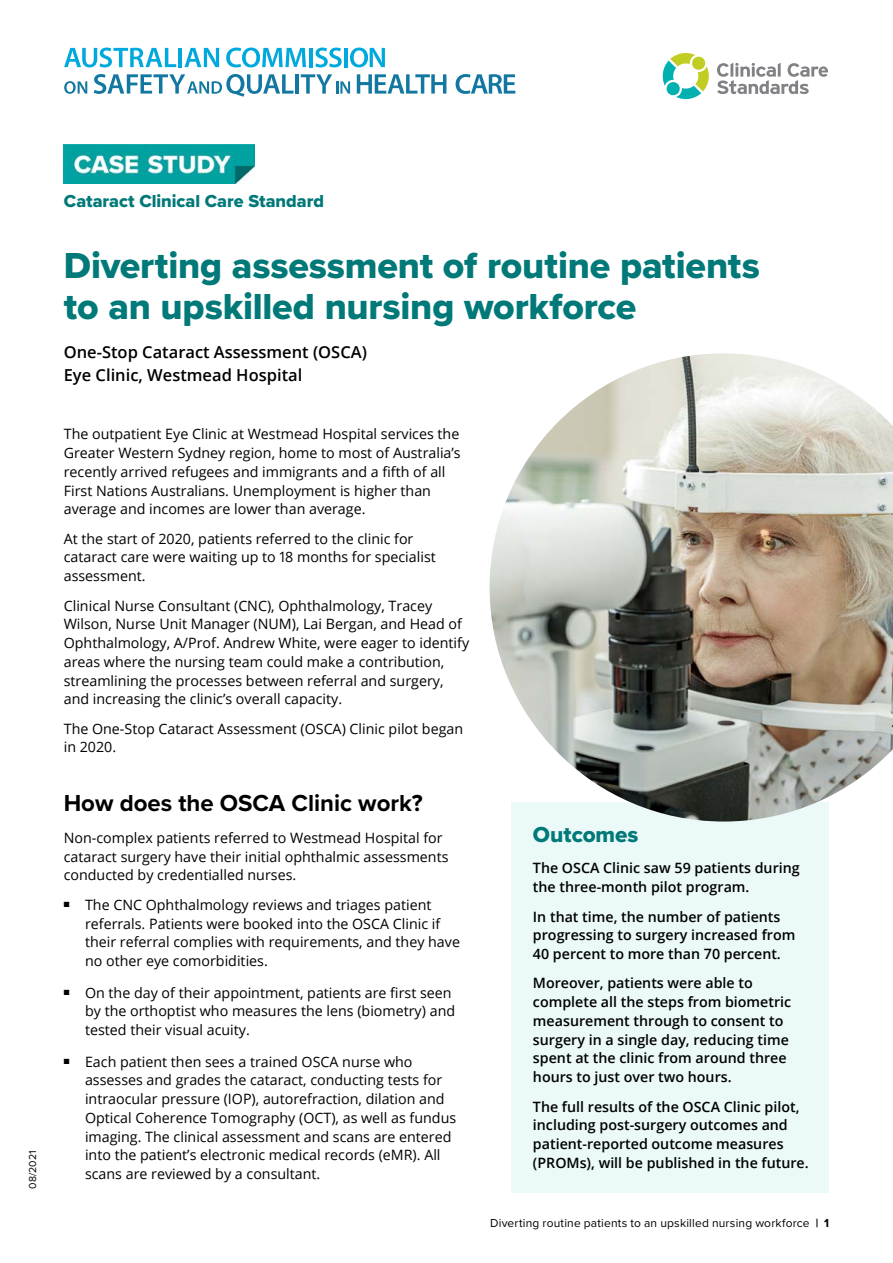
<style>
.page{position:relative;width:893px;height:1263px;background:#fff}
.page>*{position:absolute;margin:0;border:0;box-sizing:border-box;transform-origin:0 0}
.Title___Heading_1{font:37.5px/40.5px "Proxima Nova Extrabld";letter-spacing:-.005em;color:#007978}
.Heading_2__span{font:700 24px "Proxima Nova";color:#000}
.Box_Heading{font:22.5px "Proxima Nova Extrabld";color:#007978}
.Title___CCS_name{font:18px "Proxima Nova Extrabld";letter-spacing:-.005em;color:#007978}
.Intro_Para{font:600 16.5px/22.5px "Open Sans";color:#000}
.Bullet_Last{font:14.25px/18.8px "Open Sans";color:#000}
.Box_Text{font:600 14.25px/18.8px "Open Sans";color:#000}
.t1{font:12px "Proxima Nova";letter-spacing:.015em;color:#000}
.t2{font:10.5px "Proxima Nova";color:#000}
.s1{font-weight:700}
</style>
<div class="page">
<svg style="left:64px;top:48px;width:112px;height:19px"></svg>
<hr style="left:179px;top:48px;width:3px;height:19px;background:#00a9dd">
<svg style="left:185px;top:48px;width:34px;height:19px"></svg>
<svg style="left:226px;top:48px;width:80px;height:19px"></svg>
<hr style="left:309px;top:48px;width:4px;height:19px;background:#00a9dd">
<svg style="left:315px;top:48px;width:27px;height:19px"></svg>
<hr style="left:344px;top:48px;width:4px;height:19px;background:#00a9dd">
<svg style="left:350px;top:48px;width:35px;height:19px"></svg>
<svg style="left:64px;top:81px;width:23px;height:13px"></svg>
<svg style="left:94px;top:74px;width:199px;height:23px"></svg>
<hr style="left:295px;top:74px;width:4px;height:20px;background:#1278a2">
<svg style="left:301px;top:74px;width:49px;height:20px"></svg>
<svg style="left:357px;top:74px;width:89px;height:20px"></svg>
<svg style="left:456px;top:74px;width:59px;height:20px"></svg>
<svg style="left:717px;top:63px;width:111px;height:31px"></svg>
<svg style="left:662px;top:53px;width:47px;height:47px"></svg>
<img style="left:64px;top:145px;width:191px;height:39px">
<div style="left:512px;top:803px;width:317px;height:65px;background:#ebf9f9"></div>
<div style="left:512px;top:862px;width:317px;height:55px;background:#ebf9f9"></div>
<div style="left:512px;top:911px;width:317px;height:73px;background:#ebf9f9"></div>
<div style="left:512px;top:977px;width:317px;height:130px;background:#ebf9f9"></div>
<div style="left:512px;top:1101px;width:317px;height:91px;background:#ebf9f9"></div>
<img style="left:490px;top:353px;width:403px;height:468px">
<p class="t2" style="left:25px;top:1188px;width:39px;rotate:-90deg">08/2021</p>
<h1 class="Title___CCS_name" style="left:64px;top:188px;width:262px">Cataract Clinical Care Standard</h1>
<h1 class="Title___Heading_1" style="left:64px;top:245px;width:698px">Diverting assessment of routine patients to an upskilled nursing workforce</h1>
<p class="Intro_Para" style="left:64px;top:341px;width:305px">One-Stop Cataract Assessment (OSCA)<br>Eye Clinic, Westmead Hospital</p>
<p class="Bullet_Last" style="left:64px;top:424px;width:398px">The outpatient Eye Clinic at Westmead Hospital services the Greater Western Sydney region, home to most of Australia’s recently arrived refugees and immigrants and a fifth of all First Nations Australians. Unemployment is higher than average and incomes are lower than average.</p>
<p class="Bullet_Last" style="left:64px;top:529px;width:374px">At the start of 2020, patients referred to the clinic for cataract care were waiting up to 18 months for specialist assessment.</p>
<p class="Bullet_Last" style="left:64px;top:596px;width:407px">Clinical Nurse Consultant (CNC), Ophthalmology, Tracey Wilson, Nurse Unit Manager (NUM), Lai Bergan, and Head of Ophthalmology, A/Prof. Andrew White, were eager to identify areas where the nursing team could make a contribution, streamlining the processes between referral and surgery, and increasing the clinic’s overall capacity.</p>
<p class="Bullet_Last" style="left:64px;top:719px;width:401px">The One-Stop Cataract Assessment (OSCA) Clinic pilot began in 2020.</p>
<h2 class="Heading_2__span" style="left:64px;top:785px;width:361px">How does the OSCA Clinic work?</h2>
<p class="Bullet_Last" style="left:64px;top:828px;width:386px">Non-complex patients referred to Westmead Hospital for cataract surgery have their initial ophthalmic assessments conducted by credentialled nurses.</p>
<p class="Bullet_Last" style="left:85px;top:895px;width:376px;text-indent:-21px">■ The CNC Ophthalmology reviews and triages patient referrals. Patients were booked into the OSCA Clinic if their referral complies with requirements, and they have no other eye comorbidities.</p>
<p class="Bullet_Last" style="left:85px;top:983px;width:372px;text-indent:-21px">■ On the day of their appointment, patients are first seen by the orthoptist who measures the lens (biometry) and tested their visual acuity.</p>
<p class="Bullet_Last" style="left:85px;top:1052px;width:373px;text-indent:-21px">■ Each patient then sees a trained OSCA nurse who assesses and grades the cataract, conducting tests for intraocular pressure (IOP), autorefraction, dilation and Optical Coherence Tomography (OCT), as well as fundus imaging. The clinical assessment and scans are entered into the patient’s electronic medical records (eMR). All scans are reviewed by a consultant.</p>
<h2 class="Box_Heading" style="left:533px;top:818px;width:107px">Outcomes</h2>
<p class="Box_Text" style="left:533px;top:858px;width:268px">The OSCA Clinic saw 59 patients during the three-month pilot program.</p>
<p class="Box_Text" style="left:533px;top:907px;width:264px">In that time, the number of patients progressing to surgery increased from<br>40 percent to more than 70 percent.</p>
<p class="Box_Text" style="left:533px;top:973px;width:260px">Moreover, patients were able to complete all the steps from biometric measurement through to consent to surgery in a single day, reducing time spent at the clinic from around three hours to just over two hours.</p>
<p class="Box_Text" style="left:533px;top:1097px;width:277px">The full results of the OSCA Clinic pilot, including post-surgery outcomes and patient-reported outcome measures (PROMs), will be published in the future.</p>
<p class="t1" style="left:490px;top:1214px;width:341px">Diverting routine patients to an upskilled nursing workforce <span class="s1">| 1</span></p>
</div>
